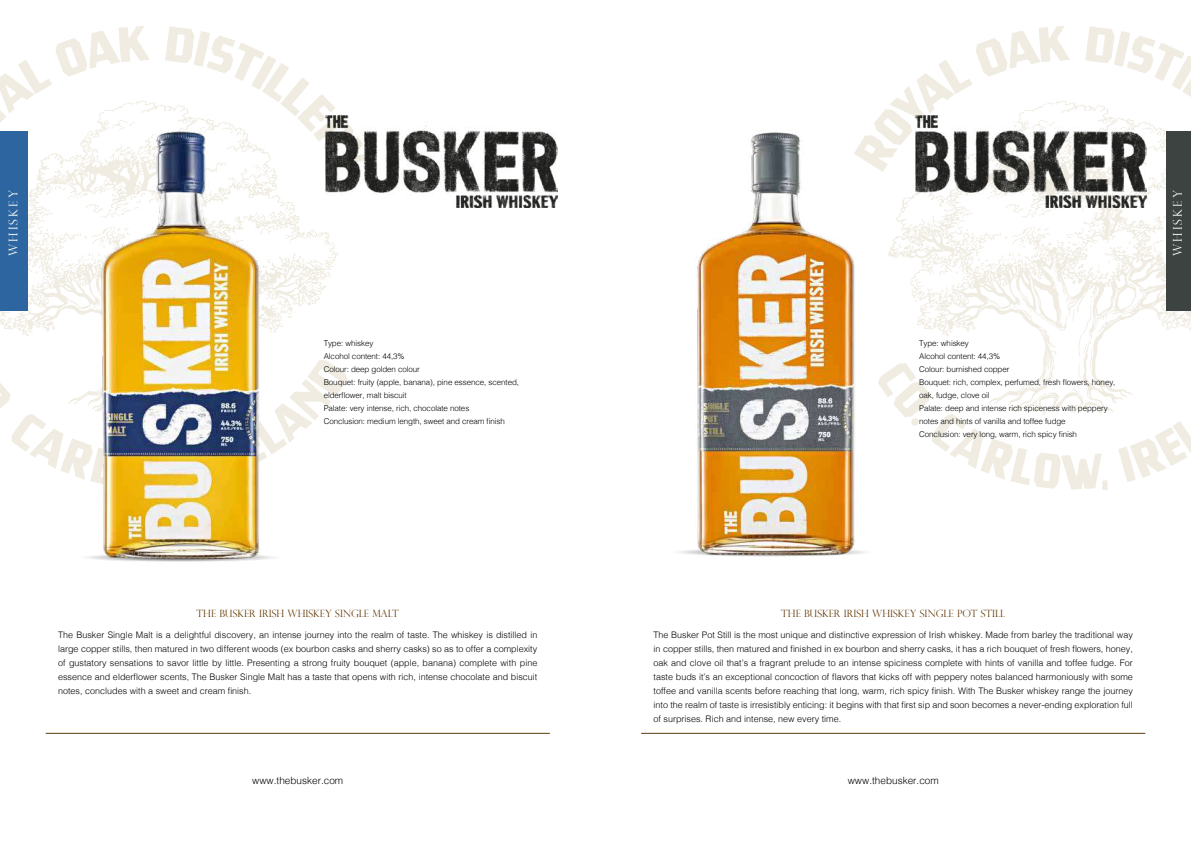
<style>
.page{position:relative;width:1191px;height:842px;background:#fff}
.page>*{position:absolute;margin:0;border:0;box-sizing:border-box;transform-origin:0 0}
.t1{font:300 12px "Perpetua Titling";letter-spacing:.18em;color:#fff}
.t2{font:300 10px "Perpetua Titling";color:#613700}
.t3{font:300 10px "Helvetica";color:#000}
.t4{font:300 9px/14px "Helvetica";color:#000;text-align:justify}
.t5{font:300 8px/13px "Helvetica";letter-spacing:-.01em;color:#000}
</style>
<div class="page">
<svg style="left:0;top:26px;width:150px;height:75px"></svg>
<svg style="left:165px;top:26px;width:177px;height:89px"></svg>
<svg style="left:12px;top:415px;width:48px;height:54px"></svg>
<svg style="left:295px;top:369px;width:52px;height:62px"></svg>
<svg style="left:0;top:101px;width:338px;height:314px"></svg>
<svg style="left:894px;top:26px;width:176px;height:75px"></svg>
<svg style="left:1085px;top:26px;width:106px;height:71px"></svg>
<svg style="left:903px;top:415px;width:204px;height:75px"></svg>
<svg style="left:1118px;top:421px;width:73px;height:61px"></svg>
<svg style="left:890px;top:101px;width:301px;height:314px"></svg>
<hr style="left:46px;top:733px;width:504px;height:1px;background:#5b3e0d">
<div style="left:0;top:132px;width:27px;height:179px;background:#2c659f"></div>
<img style="left:60px;top:101px;width:235px;height:461px">
<hr style="left:641px;top:733px;width:504px;height:1px;background:#5b3e0d">
<div style="left:1166px;top:132px;width:25px;height:179px;background:#3c4341"></div>
<img style="left:679px;top:109px;width:211px;height:448px">
<img style="left:915px;top:115px;width:231px;height:93px">
<img style="left:326px;top:115px;width:231px;height:93px">
<h1 class="t1" style="left:6px;top:256px;width:68px;rotate:-90deg">WHISKEY</h1>
<p class="t5" style="left:324px;top:336px;width:197px">Type: whiskey<br>Alcohol content: 44,3%<br>Colour: deep golden colour<br>Bouquet: fruity (apple, banana), pine essence, scented, elderflower, malt biscuit<br>Palate: very intense, rich, chocolate notes<br>Conclusion: medium length, sweet and cream finish</p>
<p class="t2" style="left:196px;top:607px;width:204px">THE BUSKER IRISH WHISKEY SINGLE MALT</p>
<p class="t4" style="left:58px;top:627px;width:481px">The Busker Single Malt is a delightful discovery, an intense journey into the realm of taste. The whiskey is distilled in large copper stills, then matured in two different woods (ex bourbon casks and sherry casks) so as to offer a complexity of gustatory sensations to savor little by little. Presenting a strong fruity bouquet (apple, banana) complete with pine essence and elderflower scents, The Busker Single Malt has a taste that opens with rich, intense chocolate and biscuit notes, concludes with a sweet and cream finish.</p>
<p class="t3" style="left:252px;top:772px;width:93px">www.thebusker.com</p>
<p class="t5" style="left:919px;top:336px;width:198px">Type: whiskey<br>Alcohol content: 44,3%<br>Colour: burnished copper<br>Bouquet: rich, complex, perfumed, fresh flowers, honey, oak, fudge, clove oil<br>Palate: deep and intense rich spiceness with peppery notes and hints of vanilla and toffee fudge<br>Conclusion: very long, warm, rich spicy finish</p>
<h1 class="t1" style="left:1170px;top:256px;width:68px;rotate:-90deg">WHISKEY</h1>
<p class="t2" style="left:781px;top:607px;width:225px">THE BUSKER IRISH WHISKEY SINGLE POT STILL</p>
<p class="t4" style="left:653px;top:627px;width:481px">The Busker Pot Still is the most unique and distinctive expression of Irish whiskey. Made from barley the traditional way in copper stills, then matured and finished in ex bourbon and sherry casks, it has a rich bouquet of fresh flowers, honey, oak and clove oil that’s a fragrant prelude to an intense spiciness complete with hints of vanilla and toffee fudge. For taste buds it’s an exceptional concoction of flavors that kicks off with peppery notes balanced harmoniously with some toffee and vanilla scents before reaching that long, warm, rich spicy finish. With The Busker whiskey range the journey into the realm of taste is irresistibly enticing: it begins with that first sip and soon becomes a never-ending exploration full of surprises. Rich and intense, new every time.</p>
<p class="t3" style="left:847px;top:772px;width:93px">www.thebusker.com</p>
</div>
